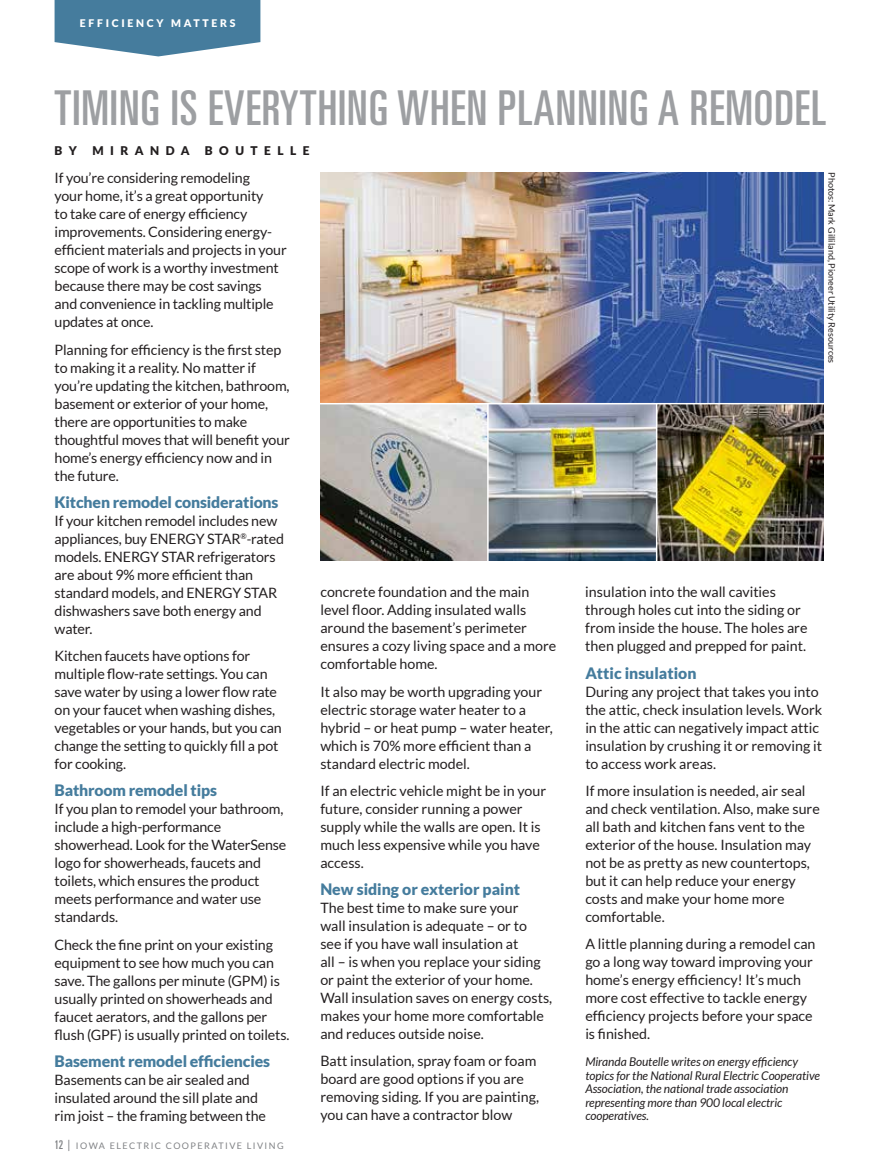
<style>
.page{position:relative;width:878px;height:1175px;background:#fff}
.page>*{position:absolute;margin:0;border:0;box-sizing:border-box;transform-origin:0 0}
.t1{font:ultra-condensed 48px "Univers";letter-spacing:.02em;color:#9d9fa2}
.t2{font:900 15.75px "Lato";letter-spacing:-.01em;color:#457c9d}
.t3{font:14.25px/18px "Lato";letter-spacing:-.01em;color:#231f20}
.t4{font:italic 12px/13.5px "Lato";letter-spacing:-.005em;color:#231f20}
.t5{font:900 12px "Lato";letter-spacing:.54em;color:#231f20}
.t6{font:900 10.5px "Lato";letter-spacing:.26em;color:#fff}
.t7{font:9px "Lato";color:#231f20}
.t8{font:9px "Lato";letter-spacing:.16em;color:#808285}
.s1{font-size:13.5px}
.s2{font-family:"Univers";font-stretch:ultra-condensed;font-size:12px}
.s3{font-size:12px}
</style>
<div class="page">
<img style="left:320px;top:173px;width:504px;height:230px">
<svg style="left:55px;top:0;width:205px;height:56px;background:#5b8ba8"></svg>
<img style="left:320px;top:404px;width:504px;height:157px">
<hr style="left:487px;top:404px;width:1px;height:164px;background:#fff">
<hr style="left:656px;top:404px;width:1px;height:164px;background:#fff">
<p class="t6" style="left:80px;top:17px;width:157px">EFFICIENCY MATTERS</p>
<h1 class="t1" style="left:55px;top:81px;width:773px">TIMING IS EVERYTHING WHEN PLANNING A REMODEL</h1>
<p class="t5" style="left:55px;top:144px;width:24px">B Y</p>
<p class="t5" style="left:92px;top:144px;width:99px">MIRANDA</p>
<p class="t5" style="left:205px;top:144px;width:106px">BOUTELLE</p>
<p class="t3" style="left:55px;top:169px;width:234px">If you’re considering remodeling<br>your home, it’s a great opportunity<br>to take care of energy efficiency improvements. Considering energy&shy;efficient materials and projects in your scope of work is a worthy investment because there may be cost savings and convenience in tackling multiple updates at once.</p>
<p class="t3" style="left:55px;top:340px;width:237px">Planning for efficiency is the first step to making it a reality. No matter if you’re updating the kitchen, bathroom, basement or exterior of your home, there are opportunities to make thoughtful moves that will benefit your home’s energy efficiency now and in the future.</p>
<p class="t2" style="left:55px;top:493px;width:225px">Kitchen remodel considerations</p>
<p class="t3" style="left:55px;top:511px;width:231px">If your kitchen remodel includes new appliances, buy ENERGY STAR<sup>®</sup><span class="s1">-</span>rated models. ENERGY STAR refrigerators are about 9% more efficient than standard models, and ENERGY STAR dishwashers save both energy and water.</p>
<p class="t3" style="left:55px;top:647px;width:229px">Kitchen faucets have options for multiple flow-rate settings. You can save water by using a lower flow rate on your faucet when washing dishes, vegetables or your hands, but you can change the setting to quickly fill a pot for cooking.</p>
<p class="t2" style="left:55px;top:781px;width:164px">Bathroom remodel tips</p>
<p class="t3" style="left:55px;top:800px;width:233px">If you plan to remodel your bathroom, include a high-performance showerhead. Look for the WaterSense logo for showerheads, faucets and toilets, which ensures the product meets performance and water use standards.</p>
<p class="t3" style="left:55px;top:935px;width:236px">Check the fine print on your existing equipment to see how much you can save. The gallons per minute (GPM) is usually printed on showerheads and faucet aerators, and the gallons per flush (GPF) is usually printed on toilets.</p>
<p class="t2" style="left:55px;top:1051px;width:217px">Basement remodel efficiencies</p>
<p class="t3" style="left:55px;top:1070px;width:213px">Basements can be air sealed and insulated around the sill plate and rim joist – the framing between the</p>
<p class="t8" style="left:55px;top:1141px;width:231px"><span class="s2">12</span> <span class="s3">|</span> IOWA ELECTRIC COOPERATIVE LIVING</p>
<p class="t7" style="left:836px;top:172px;width:193px;rotate:90deg">Photos: Mark Gilliland, Pioneer Utility Resources</p>
<p class="t3" style="left:320px;top:583px;width:237px">concrete foundation and the main level floor. Adding insulated walls around the basement’s perimeter ensures a cozy living space and a more comfortable home.</p>
<p class="t3" style="left:320px;top:682px;width:234px">It also may be worth upgrading your electric storage water heater to a hybrid – or heat pump – water heater, which is 70% more efficient than a standard electric model.</p>
<p class="t3" style="left:320px;top:781px;width:227px">If an electric vehicle might be in your future, consider running a power supply while the walls are open. It is much less expensive while you have access.</p>
<p class="t2" style="left:320px;top:880px;width:201px">New siding or exterior paint</p>
<p class="t3" style="left:320px;top:899px;width:233px">The best time to make sure your<br>wall insulation is adequate – or to<br>see if you have wall insulation at<br>all – is when you replace your siding or paint the exterior of your home.<br>Wall insulation saves on energy costs, makes your home more comfortable and reduces outside noise.</p>
<p class="t3" style="left:320px;top:1052px;width:220px">Batt insulation, spray foam or foam board are good options if you are removing siding. If you are painting, you can have a contractor blow</p>
<p class="t3" style="left:585px;top:583px;width:224px">insulation into the wall cavities through holes cut into the siding or from inside the house. The holes are then plugged and prepped for paint.</p>
<p class="t2" style="left:585px;top:663px;width:113px">Attic insulation</p>
<p class="t3" style="left:585px;top:682px;width:238px">During any project that takes you into the attic, check insulation levels. Work in the attic can negatively impact attic insulation by crushing it or removing it to access work areas.</p>
<p class="t3" style="left:585px;top:781px;width:236px">If more insulation is needed, air seal and check ventilation. Also, make sure all bath and kitchen fans vent to the exterior of the house. Insulation may not be as pretty as new countertops, but it can help reduce your energy costs and make your home more comfortable.</p>
<p class="t3" style="left:585px;top:934px;width:232px">A little planning during a remodel can go a long way toward improving your home’s energy efficiency! It’s much more cost effective to tackle energy efficiency projects before your space is finished.</p>
<p class="t4" style="left:585px;top:1055px;width:236px">Miranda Boutelle writes on energy efficiency topics for the National Rural Electric Cooperative Association, the national trade association representing more than 900 local electric cooperatives.</p>
</div>
